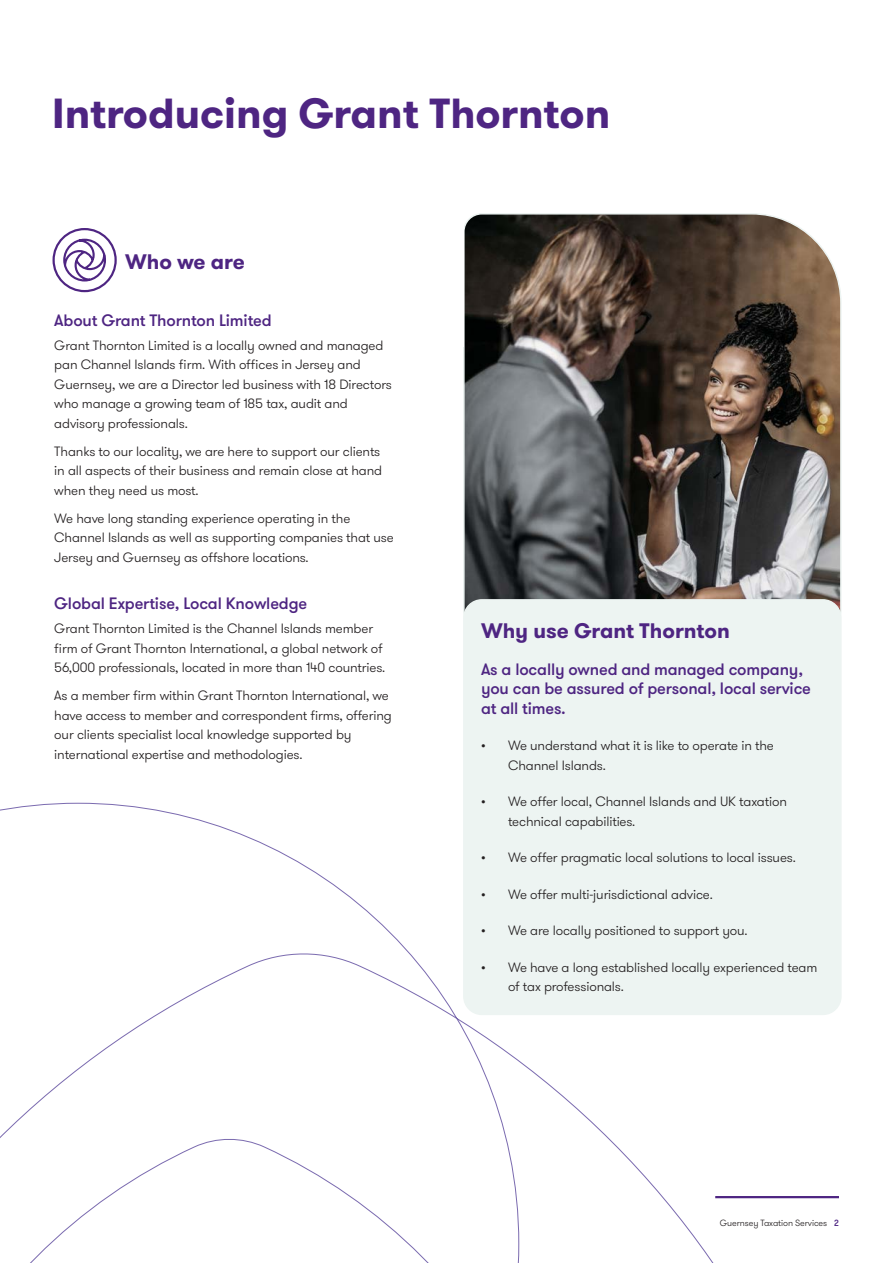
<style>
.page{position:relative;width:893px;height:1263px;background:#fff}
.page>*{position:absolute;margin:0;border:0;box-sizing:border-box;transform-origin:0 0}
.t1{font:700 42px "GT Walsheim Pro";color:#4e2582}
.t2{font:700 21px "GT Walsheim Pro";color:#4e2582}
.t3{font:500 16.5px/19.5px "GT Walsheim Pro";letter-spacing:-.01em;color:#4e2582}
.t4{font:300 13.5px/19.5px "GT Walsheim Pro";letter-spacing:-.01em;color:#231f20}
.t5{font:300 9px "GT Walsheim Pro";letter-spacing:-.01em;color:#231f20}
.s1{font-weight:500;color:#4e2582}
</style>
<div class="page">
<hr style="left:715px;top:1196px;width:124px;height:2px;background:#4e2582">
<svg style="left:463px;top:213px;width:379px;height:400px;background:#5a524d"></svg>
<div style="left:464px;top:600px;width:377px;height:414px;background:#edf4f2;border-radius:18px"></div>
<svg style="left:53px;top:228px;width:64px;height:64px"></svg>
<svg style="left:0;top:802px;width:804px;height:461px"></svg>
<p class="t1" style="left:52px;top:86px;width:559px">Introducing Grant Thornton</p>
<p class="t2" style="left:125px;top:247px;width:121px">Who we are</p>
<p class="t3" style="left:54px;top:311px;width:219px">About Grant Thornton Limited</p>
<p class="t4" style="left:54px;top:336px;width:339px">Grant Thornton Limited is a locally owned and managed pan Channel Islands firm. With offices in Jersey and Guernsey, we are a Director led business with 18 Directors who manage a growing team of 185 tax, audit and advisory professionals.</p>
<p class="t4" style="left:54px;top:442px;width:329px">Thanks to our locality, we are here to support our clients in all aspects of their business and remain close at hand when they need us most.</p>
<p class="t4" style="left:54px;top:509px;width:341px">We have long standing experience operating in the<br>Channel Islands as well as supporting companies that use<br>Jersey and Guernsey as offshore locations.</p>
<p class="t3" style="left:54px;top:594px;width:254px">Global Expertise, Local Knowledge</p>
<p class="t4" style="left:54px;top:619px;width:332px">Grant Thornton Limited is the Channel Islands member firm of Grant Thornton International, a global network of<br>56,000 professionals, located in more than 140 countries.</p>
<p class="t4" style="left:54px;top:686px;width:339px">As a member firm within Grant Thornton International, we have access to member and correspondent firms, offering our clients specialist local knowledge supported by international expertise and methodologies.</p>
<p class="t2" style="left:481px;top:617px;width:250px">Why use Grant Thornton</p>
<p class="t3" style="left:481px;top:659px;width:331px">As a locally owned and managed company, you can be assured of personal, local service at all times.</p>
<p class="t4" style="left:508px;top:736px;width:267px;text-indent:-27px">• We understand what it is like to operate in the<br>Channel Islands.</p>
<p class="t4" style="left:508px;top:792px;width:280px;text-indent:-27px">• We offer local, Channel Islands and UK taxation technical capabilities.</p>
<p class="t4" style="left:481px;top:848px;width:316px">• We offer pragmatic local solutions to local issues.</p>
<p class="t4" style="left:481px;top:884px;width:233px">• We offer multi-jurisdictional advice.</p>
<p class="t4" style="left:481px;top:921px;width:268px">• We are locally positioned to support you.</p>
<p class="t4" style="left:508px;top:957px;width:311px;text-indent:-27px">• We have a long established locally experienced team of tax professionals.</p>
<p class="t5" style="left:720px;top:1217px;width:121px">Guernsey Taxation Services <span class="s1">2</span></p>
</div>
